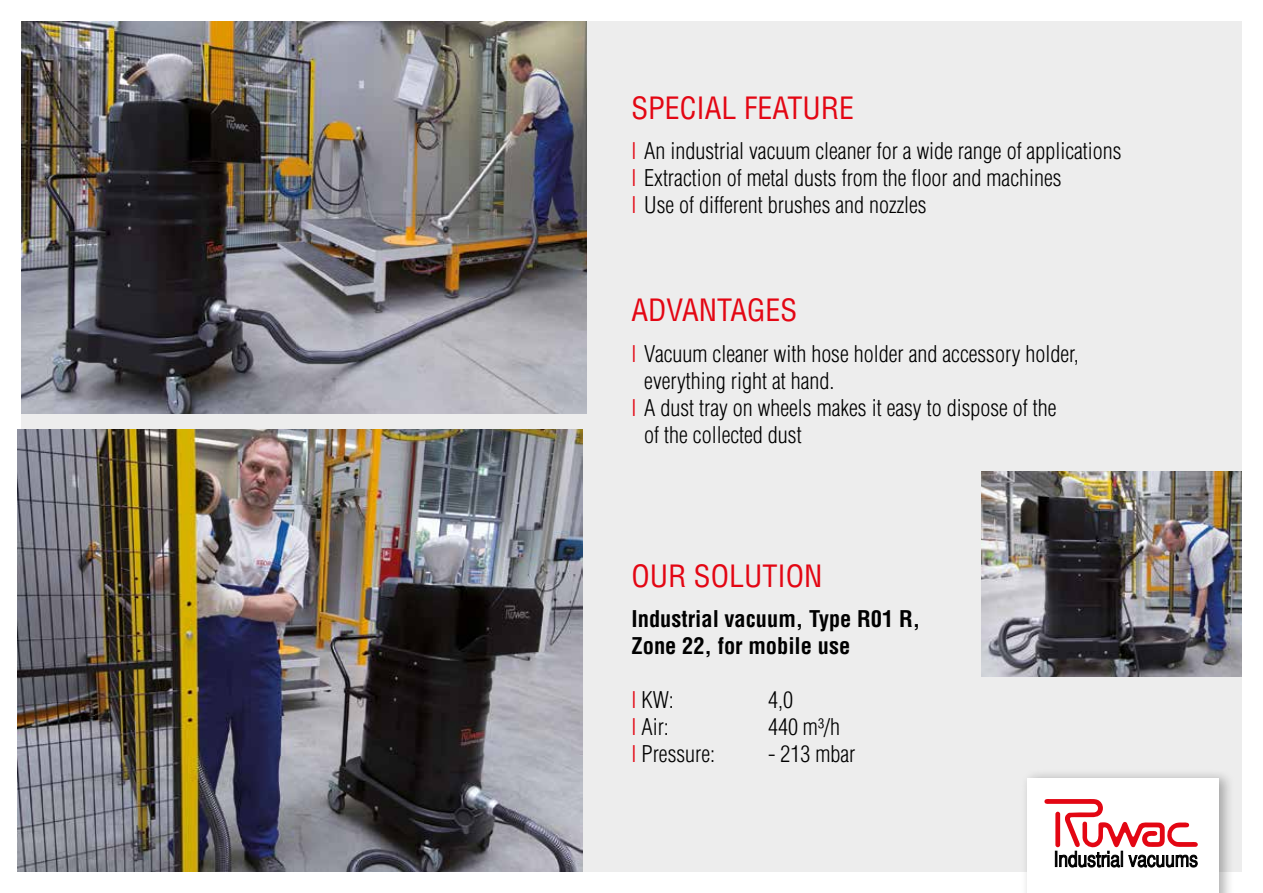
<style>
.page{position:relative;width:1263px;height:893px;background:#fff}
.page>*{position:absolute;margin:0;border:0;box-sizing:border-box;transform-origin:0 0}
.t1{font:condensed 30px "Helvetica";color:#e30613}
.t2{font:300 condensed 22.5px/27px "Helvetica";color:#000}
.t3{font:700 condensed 22.5px/27px "Helvetica";color:#000}
.s1{color:#e30613}
</style>
<div class="page">
<div style="left:21px;top:21px;width:1221px;height:851px;background:#ededed"></div>
<div style="left:1021px;top:769px;width:213px;height:124px;background:#000;opacity:.3"></div>
<div style="left:1027px;top:778px;width:192px;height:115px;background:#fff"></div>
<svg style="left:1044px;top:799px;width:154px;height:68px"></svg>
<img style="left:21px;top:21px;width:566px;height:393px">
<img style="left:982px;top:472px;width:260px;height:204px">
<img style="left:18px;top:429px;width:565px;height:443px">
<h1 class="t1" style="left:631px;top:89px;width:224px">SPECIAL FEATURE</h1>
<p class="t2" style="left:631px;top:137px;width:492px"><span class="s1">I</span> An industrial vacuum cleaner for a wide range of applications<br><span class="s1">I</span> Extraction of metal dusts from the floor and machines<br><span class="s1">I</span> Use of different brushes and nozzles</p>
<h1 class="t1" style="left:631px;top:291px;width:167px">ADVANTAGES</h1>
<p class="t2" style="left:631px;top:340px;width:449px"><span class="s1">I</span> Vacuum cleaner with hose holder and accessory holder,</p>
<p class="t2" style="left:644px;top:367px;width:192px">everything right at hand.</p>
<p class="t2" style="left:631px;top:394px;width:427px"><span class="s1">I</span> A dust tray on wheels makes it easy to dispose of the</p>
<p class="t2" style="left:644px;top:421px;width:159px">of the collected dust</p>
<h1 class="t1" style="left:631px;top:557px;width:192px">OUR SOLUTION</h1>
<p class="t3" style="left:631px;top:605px;width:290px">Industrial vacuum, Type R01 R,<br>Zone 22, for mobile use</p>
<p class="t2" style="left:631px;top:686px;width:44px"><span class="s1">I</span> KW:</p>
<p class="t2" style="left:768px;top:686px;width:26px">4,0</p>
<p class="t2" style="left:631px;top:713px;width:39px"><span class="s1">I</span> Air:</p>
<p class="t2" style="left:768px;top:713px;width:74px">440 m³/h</p>
<p class="t2" style="left:631px;top:740px;width:85px"><span class="s1">I</span> Pressure:</p>
<p class="t2" style="left:768px;top:740px;width:89px">- 213 mbar</p>
</div>
